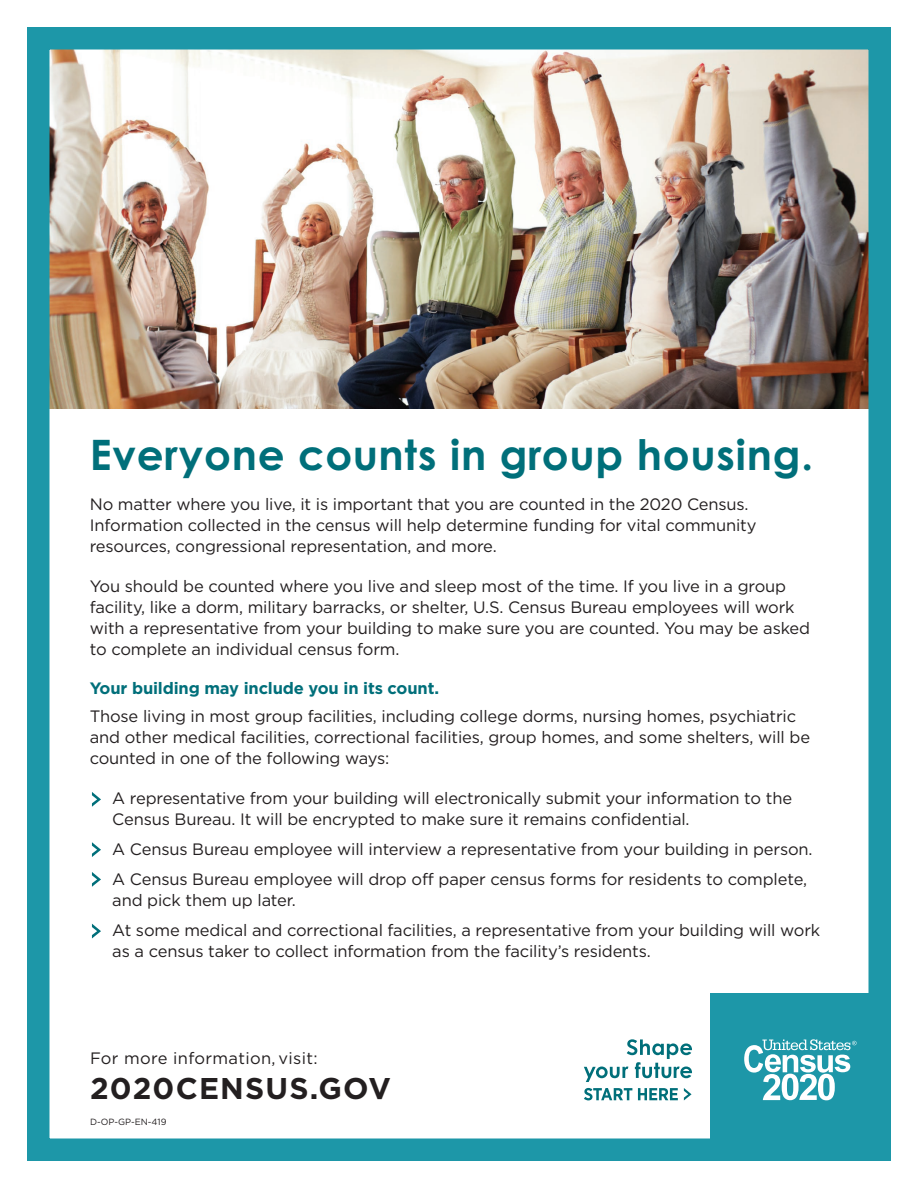
<style>
.page{position:relative;width:918px;height:1188px;background:#fff}
.page>*{position:absolute;margin:0;border:0;box-sizing:border-box;transform-origin:0 0}
.t1{font:700 42px "Century Gothic Pro";letter-spacing:.02em;color:#006f7a}
.CTA_URL{font:700 30px "Gotham HTF";letter-spacing:.04em;color:#231f20}
.Body_Copy{font:16.5px/21px "Gotham HTF";letter-spacing:-.01em;color:#231f20}
.t2{font:700 16.5px "Gotham HTF";letter-spacing:-.01em;color:#006f7a}
.Body_Copy-2{font:16.5px "Gotham HTF";letter-spacing:.02em;color:#231f20}
.t3{font:9px "Gotham HTF";color:#231f20}
</style>
<div class="page">
<img style="left:50px;top:50px;width:818px;height:358px">
<div style="left:710px;top:994px;width:180px;height:167px;background:#1d97a8"></div>
<svg style="left:584px;top:1088px;width:48px;height:12px"></svg>
<svg style="left:638px;top:1088px;width:40px;height:12px"></svg>
<svg style="left:684px;top:1088px;width:8px;height:12px"></svg>
<svg style="left:584px;top:1039px;width:108px;height:43px"></svg>
<svg style="left:744px;top:1039px;width:113px;height:61px"></svg>
<div style="left:27px;top:27px;width:864px;height:1134px;border:22px solid #1d97a8"></div>
<svg style="left:91px;top:792px;width:10px;height:15px"></svg>
<svg style="left:91px;top:842px;width:10px;height:15px"></svg>
<svg style="left:91px;top:872px;width:10px;height:15px"></svg>
<svg style="left:91px;top:924px;width:10px;height:14px"></svg>
<h1 class="t1" style="left:90px;top:429px;width:725px">Everyone counts in group housing.</h1>
<p class="Body_Copy" style="left:90px;top:493px;width:668px">No matter where you live, it is important that you are counted in the 2020 Census.<br>Information collected in the census will help determine funding for vital community resources, congressional representation, and more.</p>
<p class="Body_Copy" style="left:90px;top:575px;width:722px">You should be counted where you live and sleep most of the time. If you live in a group facility, like a dorm, military barracks, or shelter, U.S. Census Bureau employees will work with a representative from your building to make sure you are counted. You may be asked to complete an individual census form.</p>
<h2 class="t2" style="left:90px;top:679px;width:351px">Your building may include you in its count.</h2>
<p class="Body_Copy" style="left:90px;top:706px;width:722px">Those living in most group facilities, including college dorms, nursing homes, psychiatric and other medical facilities, correctional facilities, group homes, and some shelters, will be counted in one of the following ways:</p>
<p class="Body_Copy" style="left:112px;top:787px;width:681px">A representative from your building will electronically submit your information to the<br>Census Bureau. It will be encrypted to make sure it remains confidential.</p>
<p class="Body_Copy" style="left:112px;top:838px;width:702px">A Census Bureau employee will interview a representative from your building in person.</p>
<p class="Body_Copy" style="left:112px;top:868px;width:696px">A Census Bureau employee will drop off paper census forms for residents to complete, and pick them up later.</p>
<p class="Body_Copy" style="left:112px;top:919px;width:709px">At some medical and correctional facilities, a representative from your building will work as a census taker to collect information from the facility’s residents.</p>
<p class="Body_Copy-2" style="left:90px;top:1049px;width:229px">For more information, visit:</p>
<p class="CTA_URL" style="left:90px;top:1071px;width:303px">2020CENSUS.GOV</p>
<p class="t3" style="left:90px;top:1117px;width:78px">D-OP-GP-EN-419</p>
</div>
